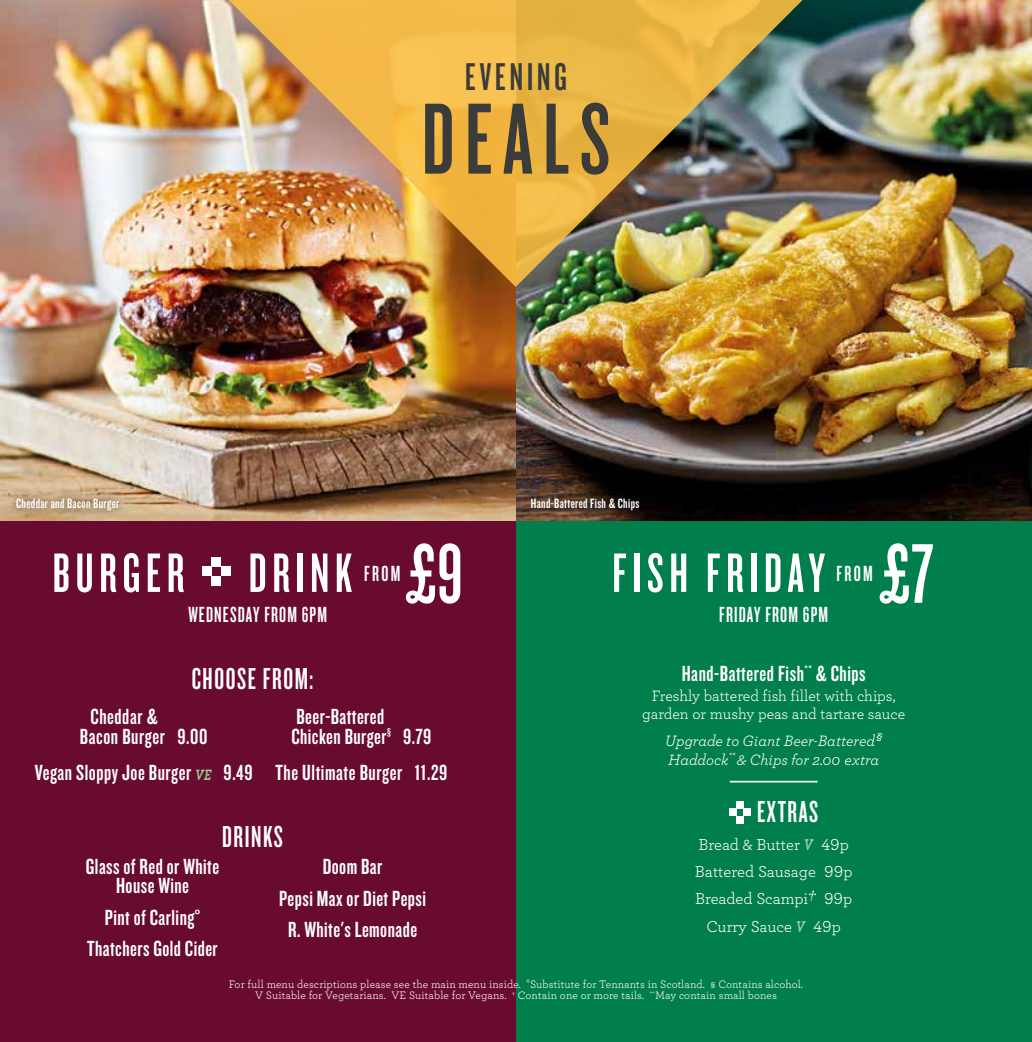
<style>
.page{position:relative;width:1032px;height:1042px;background:#fff}
.page>*{position:absolute;margin:0;border:0;box-sizing:border-box;transform-origin:0 0}
.t1{font:105px "Knockout 47 Bantamweight";letter-spacing:.1em;color:#3b3b3a}
.t2{font:57.57px "Knockout 47 Bantamweight";letter-spacing:.1em;color:#fff}
.t3{font:40.25px "Knockout 47 Bantamweight";letter-spacing:.1em;color:#3b3b3a}
.t4{font:31.5px "Knockout 47 Bantamweight";letter-spacing:.05em;color:#fff}
.t5{font:22.75px/31.7px "Knockout 48 Featherweight";letter-spacing:.02em;color:#fff;text-align:center}
.t6{font:22.75px "Knockout 47 Bantamweight";letter-spacing:.05em;color:#fff}
.t7{font:16.62px/27.5px "Archer";color:#fff;text-align:center}
.t8{font:15.75px/17.5px "Archer";color:#fff;text-align:center}
.t9{font:italic 15.75px/18.4px "Archer";color:#fff}
.t10{font:14px "Knockout 48 Featherweight";letter-spacing:.025em;color:#fff}
.t11{font:11.38px/11.4px "Archer";letter-spacing:.01em;color:#fff;text-align:center}
.t12{font:10.15px "Knockout 48 Featherweight";color:#fff}
.s1{font-size:87.85px}
.s2{font-family:"Archer";font-weight:700;font-style:italic;font-size:15.75px;color:#96cb9a}
.s3{font-weight:700;font-style:italic;color:#96cb9a}
</style>
<div class="page">
<div style="left:0;top:262px;width:516px;height:780px;background:#690b30"></div>
<div style="left:516px;top:262px;width:515px;height:780px;background:#007e4b"></div>
<img style="left:0;top:0;width:516px;height:521px">
<img style="left:516px;top:0;width:516px;height:521px">
<div style="left:6px;top:487px;width:123px;height:34px;background:#1a1a18;opacity:.75"></div>
<div style="left:520px;top:487px;width:130px;height:32px;background:#1a1a18;opacity:.75"></div>
<img style="left:215px;top:0;width:601px;height:287px">
<hr style="left:730px;top:781px;width:87px;height:1px;background:#fff">
<div style="left:736px;top:802px;width:7px;height:7px;background:#fff"></div>
<div style="left:736px;top:816px;width:7px;height:7px;background:#fff"></div>
<div style="left:743px;top:809px;width:7px;height:7px;background:#fff"></div>
<div style="left:729px;top:809px;width:7px;height:7px;background:#fff"></div>
<div style="left:212px;top:557px;width:9px;height:9px;background:#fff"></div>
<div style="left:212px;top:576px;width:9px;height:9px;background:#fff"></div>
<div style="left:221px;top:566px;width:10px;height:10px;background:#fff"></div>
<div style="left:202px;top:566px;width:10px;height:10px;background:#fff"></div>
<h3 class="t3" style="left:465px;top:53px;width:103px">EVENING</h3>
<h1 class="t1" style="left:422px;top:77px;width:190px">DEALS</h1>
<p class="t10" style="left:16px;top:494px;width:105px">Cheddar and Bacon Burger</p>
<p class="t10" style="left:531px;top:494px;width:110px">Hand-Battered Fish &amp; Chips</p>
<h2 class="t2" style="left:53px;top:539px;width:412px">BURGER DRINK <span class="s1">£9</span></h2>
<p class="t6" style="left:364px;top:560px;width:38px">FROM</p>
<h2 class="t2" style="left:612px;top:539px;width:323px">FISH FRIDAY <span class="s1">£7</span></h2>
<p class="t6" style="left:836px;top:560px;width:38px">FROM</p>
<p class="t6" style="left:188px;top:601px;width:140px">WEDNESDAY FROM 6PM</p>
<p class="t6" style="left:719px;top:601px;width:110px">FRIDAY FROM 6PM</p>
<h3 class="t4" style="left:192px;top:660px;width:123px">CHOOSE FROM:</h3>
<p class="t5" style="left:35px;top:718px;width:219px;line-height:35.2px">Bacon Burger 9.00<br>Vegan Sloppy Joe Burger <span class="s2">VE</span> 9.49</p>
<p class="t5" style="left:291px;top:720px;width:97px">Chicken Burger</p>
<p class="t12" style="left:387px;top:725px;width:5px">§</p>
<p class="t5" style="left:91px;top:700px;width:69px">Cheddar &amp;</p>
<p class="t5" style="left:296px;top:700px;width:89px">Beer-Battered</p>
<p class="t5" style="left:275px;top:718px;width:173px;line-height:35.2px;text-align:left;text-indent:128px">9.79<br>The Ultimate Burger 11.29</p>
<h3 class="t4" style="left:222px;top:818px;width:62px">DRINKS</h3>
<p class="t5" style="left:86px;top:856px;width:135px;line-height:19.2px">Glass of Red or White<br>House Wine</p>
<p class="t5" style="left:87px;top:900px;width:132px">Pint of Carling°<br>Thatchers Gold Cider</p>
<p class="t5" style="left:279px;top:850px;width:148px">Doom Bar<br>Pepsi Max or Diet Pepsi<br>R. White's Lemonade</p>
<p class="t5" style="left:682px;top:657px;width:186px">Hand-Battered Fish<sup>**</sup> &amp; Chips</p>
<p class="t8" style="left:642px;top:686px;width:264px">Freshly battered fish fillet with chips, garden or mushy peas and tartare sauce</p>
<p class="t9" style="left:665px;top:731px;width:219px">Upgrade to Giant Beer-Battered§<br>Haddock<sup>**</sup> &amp; Chips for 2.00 extra</p>
<h3 class="t4" style="left:757px;top:793px;width:63px">EXTRAS</h3>
<p class="t7" style="left:695px;top:829px;width:159px">Bread &amp; Butter <span class="s3">V</span> 49p<br>Battered Sausage 99p<br>Breaded Scampi<sup>†</sup> 99p<br>Curry Sauce <span class="s3">V</span> 49p</p>
<p class="t11" style="left:229px;top:978px;width:575px">For full menu descriptions please see the main menu inside. °Substitute for Tennants in Scotland. § Contains alcohol.<br>V Suitable for Vegetarians. VE Suitable for Vegans. <sup>†</sup> Contain one or more tails. <sup>**</sup>May contain small bones</p>
</div>
